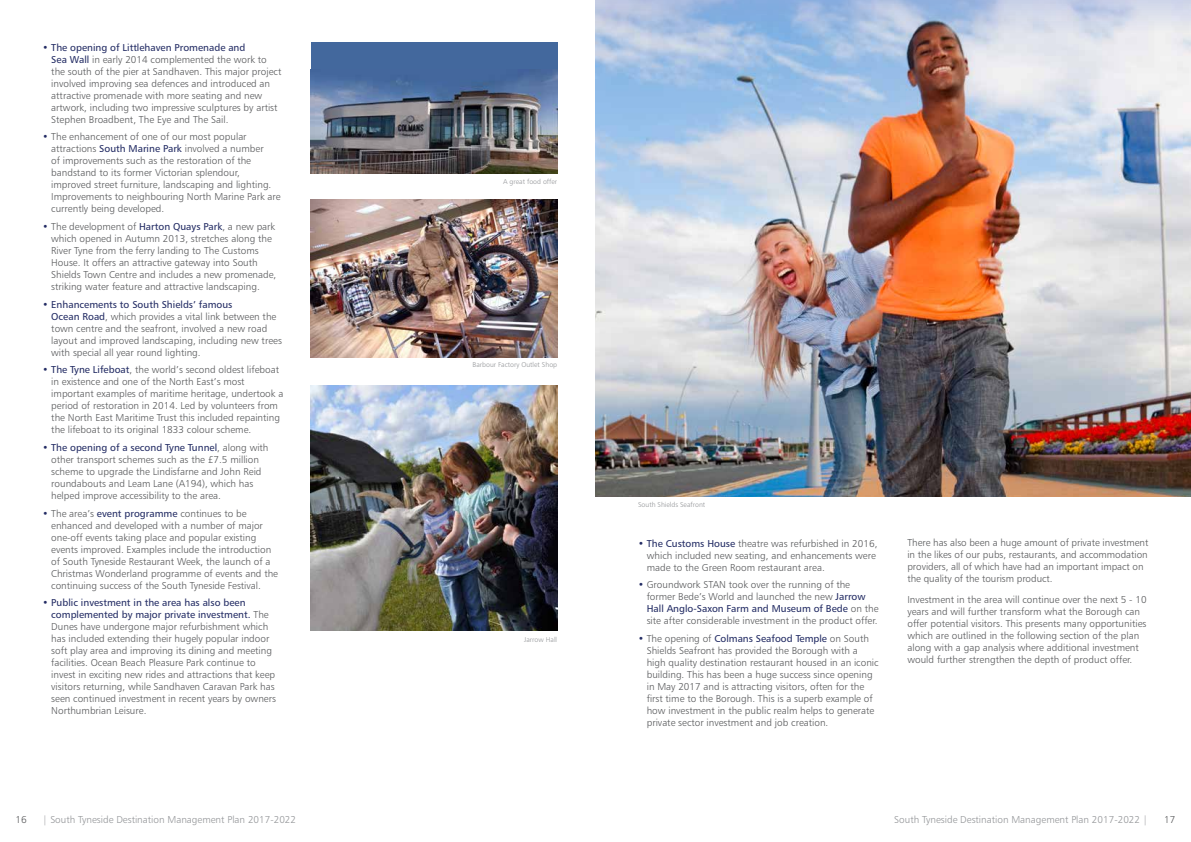
<style>
.page{position:relative;width:1191px;height:842px;background:#fff}
.page>*{position:absolute;margin:0;border:0;box-sizing:border-box;transform-origin:0 0}
.t1{font:10px/12px "Humanist 777 BT Light B";color:#58595b}
.t2{font:10px/12px "Humanist 777 BT Roman B";color:#232c64}
.t3{font:10px "Humanist 777 BT Light B";color:#939598}
.t4{font:7px "Humanist 777 BT Light B";color:#939598}
.s1{font-family:"Humanist 777 BT Roman B";color:#232c64}
.s2{color:#232c64}
.s3{font-family:"Humanist 777 BT Light B"}
.s4{font-family:"Humanist 777 BT Light B";color:#58595b}
</style>
<div class="page">
<img style="left:311px;top:200px;width:246px;height:157px">
<div style="left:311px;top:43px;width:246px;height:130px;background:#43689d"></div>
<img style="left:311px;top:71px;width:246px;height:102px">
<img style="left:311px;top:385px;width:246px;height:246px">
<img style="left:595px;top:0;width:596px;height:496px">
<p class="t2" style="left:43px;top:41px;width:204px">• The opening of Littlehaven Promenade and</p>
<p class="t1" style="left:51px;top:53px;width:231px"><span class="s1">Sea Wall</span> in early 2014 complemented the work to the south of the pier at Sandhaven. This major project involved improving sea defences and introduced an attractive promenade with more seating and new artwork, including two impressive sculptures by artist Stephen Broadbent, The Eye and The Sail.</p>
<p class="t1" style="left:51px;top:131px;width:231px;text-indent:-9px"><span class="s2">•</span> The enhancement of one of our most popular attractions <span class="s1">South Marine Park</span> involved a number<br>of improvements such as the restoration of the bandstand to its former Victorian splendour, improved street furniture, landscaping and lighting.<br>Improvements to neighbouring North Marine Park are currently being developed.</p>
<p class="t1" style="left:51px;top:220px;width:227px;text-indent:-9px"><span class="s2">•</span> The development of <span class="s1">Harton Quays Park</span>, a new park which opened in Autumn 2013, stretches along the River Tyne from the ferry landing to The Customs House. It offers an attractive gateway into South Shields Town Centre and includes a new promenade, striking water feature and attractive landscaping.</p>
<p class="t2" style="left:43px;top:298px;width:191px">• Enhancements to South Shields’ famous</p>
<p class="t1" style="left:51px;top:310px;width:232px"><span class="s1">Ocean Road</span>, which provides a vital link between the town centre and the seafront, involved a new road layout and improved landscaping, including new trees with special all year round lighting.</p>
<p class="t1" style="left:51px;top:364px;width:233px;text-indent:-9px"><span class="s1">• The Tyne Lifeboat</span>, the world’s second oldest lifeboat in existence and one of the North East’s most important examples of maritime heritage, undertook a period of restoration in 2014. Led by volunteers from the North East Maritime Trust this included repainting the lifeboat to its original 1833 colour scheme.</p>
<p class="t2" style="left:43px;top:441px;width:227px"><span class="s3">•</span> The opening of a second Tyne Tunnel<span class="s4">, along with</span></p>
<p class="t1" style="left:51px;top:453px;width:212px">other transport schemes such as the £7.5 million scheme to upgrade the Lindisfarne and John Reid roundabouts and Leam Lane (A194), which has helped improve accessibility to the area.</p>
<p class="t1" style="left:51px;top:507px;width:228px;text-indent:-9px"><span class="s2">•</span> The area’s <span class="s1">event programme</span> continues to be enhanced and developed with a number of major one-off events taking place and popular existing events improved. Examples include the introduction of South Tyneside Restaurant Week, the launch of a Christmas Wonderland programme of events and the continuing success of the South Tyneside Festival.</p>
<p class="t2" style="left:51px;top:597px;width:219px;text-indent:-9px">• Public investment in the area has also been complemented by major private investment. <span class="s4">The</span></p>
<p class="t1" style="left:51px;top:621px;width:226px">Dunes have undergone major refurbishment which has included extending their hugely popular indoor soft play area and improving its dining and meeting facilities. Ocean Beach Pleasure Park continue to invest in exciting new rides and attractions that keep visitors returning, while Sandhaven Caravan Park has seen continued investment in recent years by owners Northumbrian Leisure.</p>
<p class="t4" style="left:503px;top:177px;width:56px">A great food offer</p>
<p class="t4" style="left:472px;top:360px;width:86px">Barbour Factory Outlet Shop</p>
<p class="t4" style="left:524px;top:635px;width:35px">Jarrow Hall</p>
<p class="t4" style="left:638px;top:501px;width:69px">South Shields Seafront</p>
<p class="t1" style="left:647px;top:537px;width:232px;text-indent:-9px"><span class="s1">• The Customs House</span> theatre was refurbished in 2016, which included new seating, and enhancements were made to the Green Room restaurant area.</p>
<p class="t1" style="left:646px;top:579px;width:220px;text-indent:-9px"><span class="s2">•</span> Groundwork STAN took over the running of the former Bede’s World and launched the new <span class="s1">Jarrow</span></p>
<p class="t2" style="left:646px;top:603px;width:233px">Hall Anglo-Saxon Farm and Museum of Bede <span class="s4">on the</span></p>
<p class="t1" style="left:646px;top:615px;width:232px">site after considerable investment in the product offer.</p>
<p class="t2" style="left:638px;top:632px;width:232px"><span class="s3">•</span> <span class="s4">The opening of</span> Colmans Seafood Temple <span class="s4">on South</span></p>
<p class="t1" style="left:646px;top:644px;width:233px">Shields Seafront has provided the Borough with a high quality destination restaurant housed in an iconic building. This has been a huge success since opening in May 2017 and is attracting visitors, often for the first time to the Borough. This is a superb example of how investment in the public realm helps to generate private sector investment and job creation.</p>
<p class="t1" style="left:907px;top:537px;width:242px">There has also been a huge amount of private investment in the likes of our pubs, restaurants, and accommodation providers, all of which have had an important impact on the quality of the tourism product.</p>
<p class="t1" style="left:907px;top:593px;width:241px">Investment in the area will continue over the next 5 - 10 years and will further transform what the Borough can offer potential visitors. This presents many opportunities which are outlined in the following section of the plan along with a gap analysis where additional investment would further strengthen the depth of product offer.</p>
<p class="t1" style="left:16px;top:813px;width:13px">16</p>
<p class="t3" style="left:43px;top:813px;width:255px">| South Tyneside Destination Management Plan 2017-2022</p>
<p class="t3" style="left:894px;top:813px;width:255px">South Tyneside Destination Management Plan 2017-2022 |</p>
<p class="t1" style="left:1164px;top:813px;width:13px">17</p>
</div>
